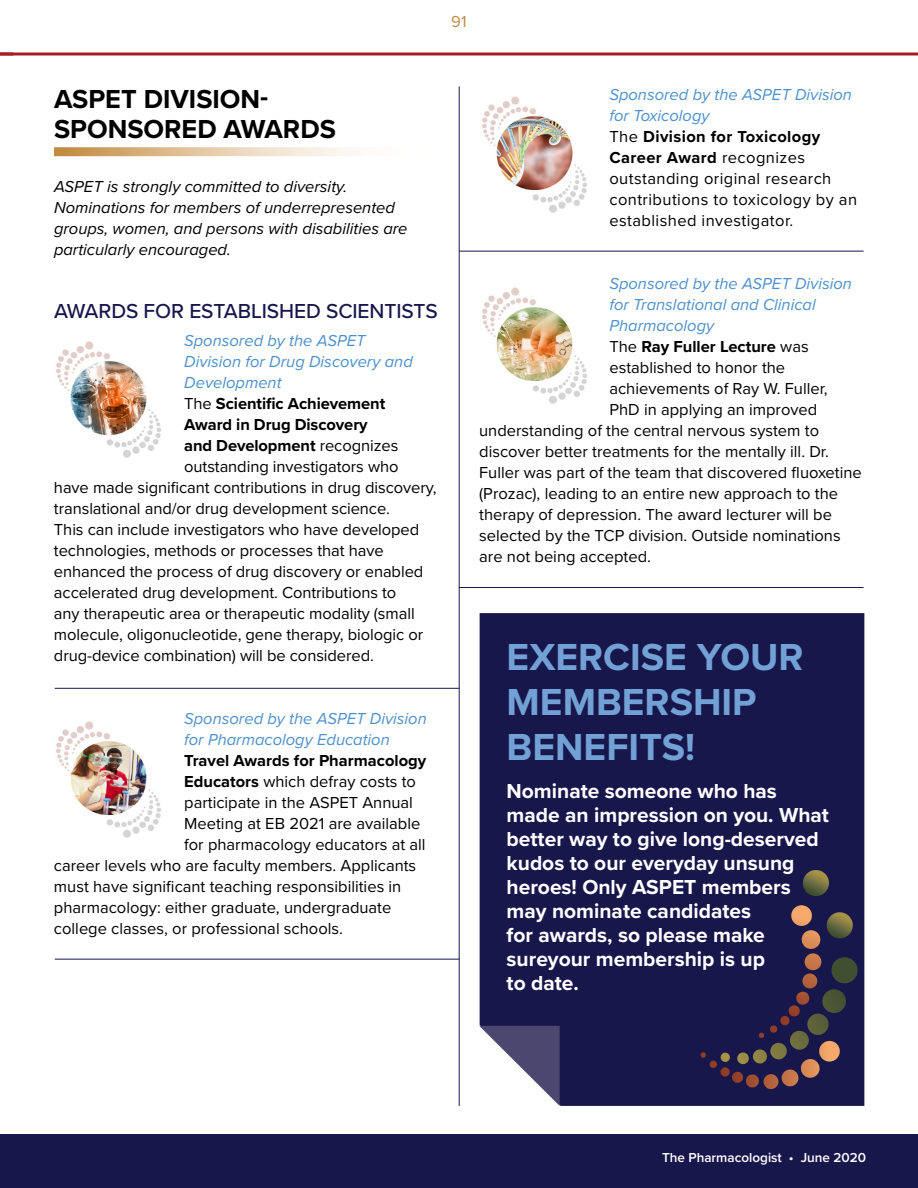
<style>
.page{position:relative;width:918px;height:1188px;background:#fff}
.page>*{position:absolute;margin:0;border:0;box-sizing:border-box;transform-origin:0 0}
.t1{font:700 39px/45px "Proxima Nova";color:#72a1d6}
.t2{font:700 27px/30px "Proxima Nova";color:#000}
.t3{font:700 21px/24px "Proxima Nova";color:#fff}
.t4{font:500 21px "Proxima Nova";letter-spacing:-.005em;color:#18174c}
.t5{font:16.5px "Proxima Nova";color:#000}
.t6{font:italic 16.5px/21px "Proxima Nova";color:#4e90cd}
.t7{font:16.5px/21px "Proxima Nova";letter-spacing:.025em;color:#000}
.t8{font:italic 16.5px/21px "Proxima Nova";color:#000}
.t9{font:700 16.5px "Proxima Nova";letter-spacing:-.005em;color:#000}
.t10{font:16.5px "Proxima Nova";color:#c18b41}
.t11{font:600 13.5px "Proxima Nova";color:#fff}
.s1{font-weight:400}
.s2{font-weight:700}
.s3{font-style:italic;color:#4e90cd}
</style>
<div class="page">
<div style="left:0;top:1134px;width:918px;height:54px;background:#18174c"></div>
<hr style="left:0;top:52px;width:918px;height:3px;background:#a51e22">
<svg style="left:54px;top:147px;width:302px;height:9px;background:#e3c8a4"></svg>
<img style="left:56px;top:341px;width:105px;height:117px">
<img style="left:482px;top:287px;width:105px;height:117px">
<img style="left:56px;top:721px;width:105px;height:117px">
<img style="left:482px;top:96px;width:105px;height:117px">
<hr style="left:459px;top:86px;width:1px;height:1020px;background:#18174c">
<hr style="left:55px;top:688px;width:404px;height:1px;background:#18174c">
<hr style="left:55px;top:959px;width:404px;height:1px;background:#18174c">
<hr style="left:459px;top:251px;width:405px;height:1px;background:#18174c">
<hr style="left:459px;top:587px;width:405px;height:1px;background:#18174c">
<div style="left:480px;top:613px;width:384px;height:493px;background:#18174c"></div>
<svg style="left:700px;top:905px;width:159px;height:185px;background:#2e264a"></svg>
<img style="left:825px;top:912px;width:29px;height:27px">
<img style="left:802px;top:870px;width:28px;height:27px">
<img style="left:763px;top:843px;width:29px;height:24px">
<svg style="left:479px;top:1026px;width:81px;height:80px"></svg>
<p class="t10" style="left:451px;top:9px;width:17px">91</p>
<h2 class="t2" style="left:54px;top:83px;width:283px">ASPET DIVISION-<br>SPONSORED AWARDS</h2>
<p class="t8" style="left:54px;top:176px;width:355px">ASPET is strongly committed to diversity.<br>Nominations for members of underrepresented groups, women, and persons with disabilities are particularly encouraged.</p>
<p class="t4" style="left:54px;top:296px;width:385px">AWARDS FOR ESTABLISHED SCIENTISTS</p>
<p class="t6" style="left:184px;top:330px;width:183px">Sponsored by the ASPET</p>
<p class="t6" style="left:184px;top:351px;width:230px">Division for Drug Discovery and</p>
<p class="t6" style="left:184px;top:372px;width:99px">Development</p>
<p class="t9" style="left:184px;top:391px;width:203px"><span class="s1">The</span> Scientific Achievement</p>
<p class="t9" style="left:184px;top:412px;width:185px">Award in Drug Discovery</p>
<p class="t9" style="left:184px;top:433px;width:216px">and Development <span class="s1">recognizes</span></p>
<p class="t5" style="left:184px;top:454px;width:216px">outstanding investigators who</p>
<p class="t5" style="left:54px;top:475px;width:384px">have made significant contributions in drug discovery,</p>
<p class="t5" style="left:54px;top:496px;width:337px">translational and/or drug development science.</p>
<p class="t5" style="left:54px;top:517px;width:367px">This can include investigators who have developed</p>
<p class="t5" style="left:54px;top:538px;width:331px">technologies, methods or processes that have</p>
<p class="t5" style="left:54px;top:559px;width:371px">enhanced the process of drug discovery or enabled</p>
<p class="t5" style="left:54px;top:580px;width:344px">accelerated drug development. Contributions to</p>
<p class="t5" style="left:54px;top:601px;width:362px">any therapeutic area or therapeutic modality (small</p>
<p class="t5" style="left:54px;top:622px;width:371px">molecule, oligonucleotide, gene therapy, biologic or</p>
<p class="t5" style="left:54px;top:643px;width:321px">drug-device combination) will be considered.</p>
<p class="t6" style="left:184px;top:708px;width:244px">Sponsored by the ASPET Division for Pharmacology Education</p>
<p class="t9" style="left:184px;top:748px;width:244px">Travel Awards for Pharmacology</p>
<p class="t5" style="left:184px;top:770px;width:233px"><span class="s2">Educators</span> which defray costs to</p>
<p class="t5" style="left:184px;top:791px;width:230px">participate in the ASPET Annual</p>
<p class="t5" style="left:184px;top:812px;width:238px">Meeting at EB 2021 are available</p>
<p class="t5" style="left:184px;top:833px;width:243px">for pharmacology educators at all</p>
<p class="t5" style="left:54px;top:854px;width:364px">career levels who are faculty members. Applicants</p>
<p class="t5" style="left:54px;top:875px;width:349px">must have significant teaching responsibilities in</p>
<p class="t5" style="left:54px;top:896px;width:339px">pharmacology: either graduate, undergraduate</p>
<p class="t5" style="left:54px;top:917px;width:290px">college classes, or professional schools.</p>
<p class="t7" style="left:609px;top:83px;width:249px"><span class="s3">Sponsored by the ASPET Division for Toxicology<br></span>The <span class="s2">Division for Toxicology<br>Career Award</span> recognizes outstanding original research contributions to toxicology by an established investigator.</p>
<p class="t6" style="left:609px;top:272px;width:244px">Sponsored by the ASPET Division</p>
<p class="t6" style="left:609px;top:293px;width:208px">for Translational and Clinical</p>
<p class="t6" style="left:609px;top:314px;width:106px">Pharmacology</p>
<p class="t9" style="left:609px;top:334px;width:201px"><span class="s1">The</span> Ray Fuller Lecture <span class="s1">was</span></p>
<p class="t5" style="left:609px;top:355px;width:177px">established to honor the</p>
<p class="t5" style="left:609px;top:376px;width:220px">achievements of Ray W. Fuller,</p>
<p class="t5" style="left:609px;top:397px;width:209px">PhD in applying an improved</p>
<p class="t5" style="left:479px;top:418px;width:341px">understanding of the central nervous system to</p>
<p class="t5" style="left:479px;top:439px;width:351px">discover better treatments for the mentally ill. Dr.</p>
<p class="t5" style="left:479px;top:460px;width:384px">Fuller was part of the team that discovered fluoxetine</p>
<p class="t5" style="left:479px;top:481px;width:360px">(Prozac), leading to an entire new approach to the</p>
<p class="t5" style="left:479px;top:502px;width:354px">therapy of depression. The award lecturer will be</p>
<p class="t5" style="left:479px;top:523px;width:363px">selected by the TCP division. Outside nominations</p>
<p class="t5" style="left:479px;top:544px;width:173px">are not being accepted.</p>
<h1 class="t1" style="left:507px;top:634px;width:299px">EXERCISE YOUR<br>MEMBERSHIP<br>BENEFITS!</h1>
<p class="t3" style="left:507px;top:778px;width:324px">Nominate someone who has made an impression on you. What better way to give long-deserved kudos to our everyday unsung heroes! Only ASPET members may nominate candidates<br>for awards, so please make sureyour membership is up<br>to date.</p>
<p class="t11" style="left:662px;top:1148px;width:206px">The Pharmacologist • June 2020</p>
</div>
